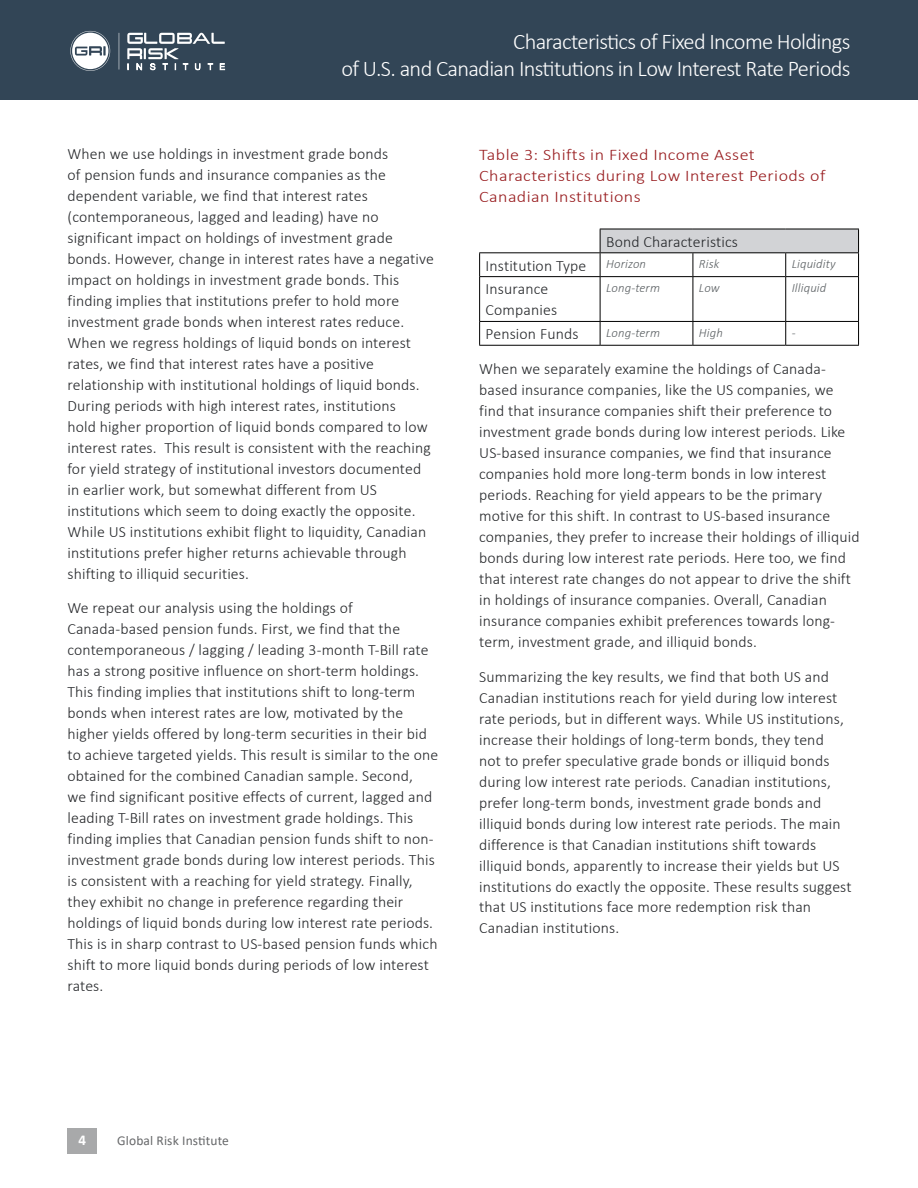
<style>
.page{position:relative;width:918px;height:1188px;background:#fff}
.page>*{position:absolute;margin:0;border:0;box-sizing:border-box;transform-origin:0 0}
.t1{font:300 22.5px/27px "Calibri";letter-spacing:-.03em;color:#fff;text-align:right}
.t2{font:300 16.2px/21px "Calibri";letter-spacing:.025em;color:#981c1f;scale:1.11 1}
.t3{font:300 15.75px/21px "Calibri";letter-spacing:.01em;color:#242629}
.t4{font:700 15px "Calibri";color:#fff}
.t5{font:13.5px "Calibri";letter-spacing:.01em;color:#242629}
.t6{font:italic 300 12.75px "Calibri";letter-spacing:.01em;color:#5b6063}
</style>
<div class="page">
<div style="left:68px;top:1129px;width:29px;height:25px;background:#a8a9aa"></div>
<div style="left:0;top:0;width:918px;height:99px;background:#324556"></div>
<svg style="left:119px;top:33px;width:1px;height:37px"></svg>
<svg style="left:70px;top:31px;width:40px;height:40px"></svg>
<svg style="left:127px;top:33px;width:98px;height:37px"></svg>
<div style="left:600px;top:229px;width:259px;height:24px;background:#d2d3d6"></div>
<svg style="left:479px;top:253px;width:1px;height:23px"></svg>
<svg style="left:693px;top:253px;width:1px;height:23px"></svg>
<svg style="left:785px;top:253px;width:1px;height:23px"></svg>
<hr style="left:479px;top:276px;width:121px;height:1px;background:#000">
<hr style="left:479px;top:277px;width:1px;height:44px;background:#000">
<hr style="left:600px;top:276px;width:93px;height:1px;background:#000">
<hr style="left:600px;top:277px;width:1px;height:44px;background:#000">
<hr style="left:693px;top:276px;width:93px;height:1px;background:#000">
<hr style="left:693px;top:277px;width:1px;height:44px;background:#000">
<hr style="left:786px;top:276px;width:73px;height:1px;background:#000">
<hr style="left:785px;top:277px;width:1px;height:44px;background:#000">
<hr style="left:858px;top:277px;width:1px;height:44px;background:#000">
<hr style="left:479px;top:321px;width:121px;height:1px;background:#000">
<svg style="left:479px;top:322px;width:1px;height:23px"></svg>
<hr style="left:600px;top:321px;width:93px;height:1px;background:#000">
<svg style="left:600px;top:322px;width:1px;height:23px"></svg>
<hr style="left:693px;top:321px;width:93px;height:1px;background:#000">
<svg style="left:693px;top:322px;width:1px;height:23px"></svg>
<hr style="left:786px;top:321px;width:73px;height:1px;background:#000">
<svg style="left:785px;top:322px;width:1px;height:23px"></svg>
<svg style="left:858px;top:322px;width:1px;height:23px"></svg>
<hr style="left:479px;top:345px;width:121px;height:1px;background:#000">
<hr style="left:600px;top:345px;width:93px;height:1px;background:#000">
<hr style="left:693px;top:345px;width:93px;height:1px;background:#000">
<hr style="left:786px;top:345px;width:73px;height:1px;background:#000">
<hr style="left:600px;top:229px;width:93px;height:1px;background:#000">
<svg style="left:600px;top:229px;width:1px;height:47px"></svg>
<hr style="left:693px;top:229px;width:93px;height:1px;background:#000">
<hr style="left:786px;top:229px;width:73px;height:1px;background:#000">
<svg style="left:858px;top:229px;width:1px;height:47px"></svg>
<hr style="left:600px;top:252px;width:93px;height:1px;background:#000">
<hr style="left:693px;top:252px;width:93px;height:1px;background:#000">
<hr style="left:786px;top:252px;width:73px;height:1px;background:#000">
<hr style="left:479px;top:252px;width:121px;height:1px;background:#000">
<h1 class="t1" style="left:341px;top:28px;width:511px">Characteristics of Fixed Income Holdings<br>of U.S. and Canadian Institutions in Low Interest Rate Periods</h1>
<p class="t3" style="left:68px;top:143px;width:368px">When we use holdings in investment grade bonds<br>of pension funds and insurance companies as the dependent variable, we find that interest rates (contemporaneous, lagged and leading) have no significant impact on holdings of investment grade bonds. However, change in interest rates have a negative impact on holdings in investment grade bonds. This finding implies that institutions prefer to hold more investment grade bonds when interest rates reduce.<br>When we regress holdings of liquid bonds on interest rates, we find that interest rates have a positive relationship with institutional holdings of liquid bonds.<br>During periods with high interest rates, institutions<br>hold higher proportion of liquid bonds compared to low interest rates. This result is consistent with the reaching for yield strategy of institutional investors documented in earlier work, but somewhat different from US institutions which seem to doing exactly the opposite.<br>While US institutions exhibit flight to liquidity, Canadian institutions prefer higher returns achievable through shifting to illiquid securities.</p>
<p class="t3" style="left:68px;top:597px;width:372px">We repeat our analysis using the holdings of Canada-based pension funds. First, we find that the contemporaneous / lagging / leading 3-month T-Bill rate has a strong positive influence on short-term holdings.<br>This finding implies that institutions shift to long-term bonds when interest rates are low, motivated by the higher yields offered by long-term securities in their bid to achieve targeted yields. This result is similar to the one obtained for the combined Canadian sample. Second,<br>we find significant positive effects of current, lagged and leading T-Bill rates on investment grade holdings. This finding implies that Canadian pension funds shift to non&shy;investment grade bonds during low interest periods. This is consistent with a reaching for yield strategy. Finally, they exhibit no change in preference regarding their holdings of liquid bonds during low interest rate periods.<br>This is in sharp contrast to US-based pension funds which shift to more liquid bonds during periods of low interest rates.</p>
<p class="t2" style="left:479px;top:144px;width:313px">Table 3: Shifts in Fixed Income Asset<br>Characteristics during Low Interest Periods of<br>Canadian Institutions</p>
<p class="t3" style="left:606px;top:231px;width:133px">Bond Characteristics</p>
<p class="t3" style="left:486px;top:255px;width:102px">Institution Type</p>
<p class="t6" style="left:606px;top:256px;width:41px">Horizon</p>
<p class="t6" style="left:699px;top:256px;width:22px">Risk</p>
<p class="t6" style="left:792px;top:256px;width:45px">Liquidity</p>
<p class="t3" style="left:486px;top:279px;width:73px">Insurance<br>Companies</p>
<p class="t6" style="left:606px;top:280px;width:55px">Long-term</p>
<p class="t6" style="left:699px;top:280px;width:22px">Low</p>
<p class="t6" style="left:792px;top:280px;width:36px">Illiquid</p>
<p class="t3" style="left:486px;top:323px;width:94px">Pension Funds</p>
<p class="t6" style="left:606px;top:325px;width:55px">Long-term</p>
<p class="t6" style="left:699px;top:325px;width:26px">High</p>
<p class="t6" style="left:792px;top:325px;width:5px">-</p>
<p class="t3" style="left:479px;top:358px;width:382px">When we separately examine the holdings of Canada&shy;based insurance companies, like the US companies, we find that insurance companies shift their preference to investment grade bonds during low interest periods. Like US-based insurance companies, we find that insurance companies hold more long-term bonds in low interest periods. Reaching for yield appears to be the primary motive for this shift. In contrast to US-based insurance companies, they prefer to increase their holdings of illiquid bonds during low interest rate periods. Here too, we find that interest rate changes do not appear to drive the shift in holdings of insurance companies. Overall, Canadian insurance companies exhibit preferences towards long&shy;term, investment grade, and illiquid bonds.</p>
<p class="t3" style="left:479px;top:666px;width:374px">Summarizing the key results, we find that both US and Canadian institutions reach for yield during low interest rate periods, but in different ways. While US institutions, increase their holdings of long-term bonds, they tend<br>not to prefer speculative grade bonds or illiquid bonds during low interest rate periods. Canadian institutions, prefer long-term bonds, investment grade bonds and illiquid bonds during low interest rate periods. The main difference is that Canadian institutions shift towards illiquid bonds, apparently to increase their yields but US institutions do exactly the opposite. These results suggest that US institutions face more redemption risk than Canadian institutions.</p>
<p class="t4" style="left:79px;top:1130px;width:9px">4</p>
<p class="t5" style="left:117px;top:1131px;width:113px">Global Risk Institute</p>
</div>
